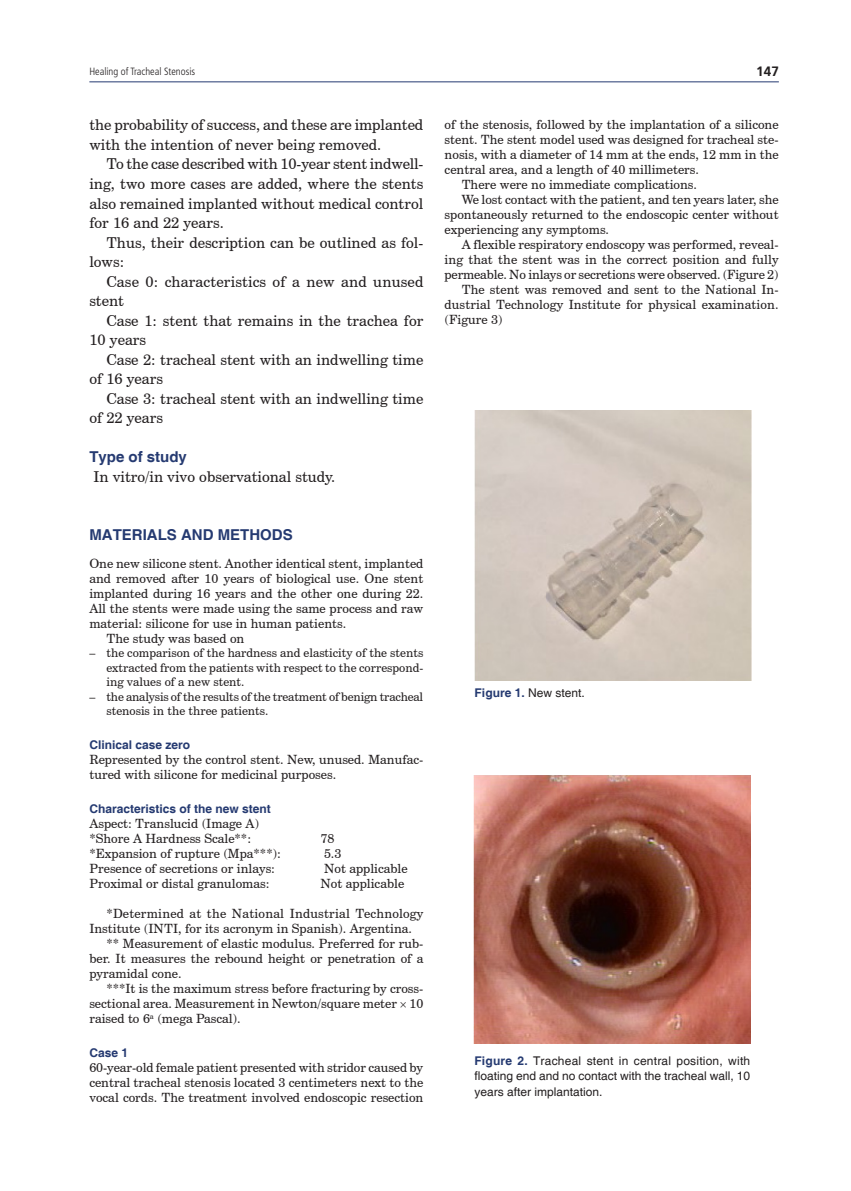
<style>
.page{position:relative;width:851px;height:1191px;background:#fff}
.page>*{position:absolute;margin:0;border:0;box-sizing:border-box;transform-origin:0 0}
.t1{font:15px/19.5px "Century Schoolbook BT";color:#231f20}
.t2{font:700 15px "Helvetica";color:#253a71}
.t3{font:700 13.5px "Frutiger";color:#231f20}
.t4{font:12.75px/15px "Century Schoolbook BT";color:#231f20}
.t5{font:12px/14.4px "Century Schoolbook BT";color:#231f20;text-align:justify}
.t6{font:12px/15.8px "Helvetica";color:#231f20;text-align:justify}
.t7{font:700 12px "Helvetica";color:#253a71}
.t8{font:300 condensed 10.5px "Frutiger LT Std";color:#231f20}
.s1{font-weight:700;color:#253a71}
</style>
<div class="page">
<hr style="left:89px;top:81px;width:689px;height:1px;background:#253a71">
<img style="left:474px;top:410px;width:277px;height:270px">
<img style="left:473px;top:775px;width:277px;height:269px">
<p class="t8" style="left:89px;top:66px;width:107px">Healing of Tracheal Stenosis</p>
<p class="t3" style="left:756px;top:63px;width:24px">147</p>
<p class="t1" style="left:89px;top:115px;width:335px">the probability of success, and these are implanted with the intention of never being removed.</p>
<p class="t1" style="left:89px;top:154px;width:335px;text-align:justify;text-indent:17px">To the case described with 10-year stent indwell&shy;ing, two more cases are added, where the stents also remained implanted without medical control for 16 and 22 years.</p>
<p class="t1" style="left:89px;top:232px;width:335px;text-indent:17px">Thus, their description can be outlined as fol&shy;lows:</p>
<p class="t1" style="left:89px;top:271px;width:335px;text-indent:17px">Case 0: characteristics of a new and unused stent</p>
<p class="t1" style="left:89px;top:310px;width:335px;text-indent:17px">Case 1: stent that remains in the trachea for<br>10 years</p>
<p class="t1" style="left:89px;top:349px;width:335px;text-indent:17px">Case 2: tracheal stent with an indwelling time of 16 years</p>
<p class="t1" style="left:89px;top:388px;width:335px;text-indent:17px">Case 3: tracheal stent with an indwelling time of 22 years</p>
<p class="t2" style="left:89px;top:447px;width:99px">Type of study</p>
<p class="t1" style="left:93px;top:466px;width:243px">In vitro/in vivo observational study.</p>
<p class="t2" style="left:89px;top:525px;width:205px">MATERIALS AND METHODS</p>
<p class="t4" style="left:89px;top:555px;width:335px">One new silicone stent. Another identical stent, implanted</p>
<p class="t4" style="left:89px;top:570px;width:335px">and removed after 10 years of biological use. One stent</p>
<p class="t4" style="left:89px;top:585px;width:335px">implanted during 16 years and the other one during 22.</p>
<p class="t4" style="left:89px;top:600px;width:335px">All the stents were made using the same process and raw</p>
<p class="t4" style="left:89px;top:615px;width:258px">material: silicone for use in human patients.</p>
<p class="t4" style="left:106px;top:630px;width:139px">The study was based on</p>
<p class="t5" style="left:106px;top:645px;width:318px;text-indent:-17px">– the comparison of the hardness and elasticity of the stents extracted from the patients with respect to the correspond&shy;ing values of a new stent.</p>
<p class="t5" style="left:106px;top:689px;width:318px;text-indent:-17px">– the analysis of the results of the treatment of benign tracheal stenosis in the three patients.</p>
<p class="t7" style="left:89px;top:737px;width:102px">Clinical case zero</p>
<p class="t4" style="left:89px;top:751px;width:335px">Represented by the control stent. New, unused. Manufac&shy;tured with silicone for medicinal purposes.</p>
<p class="t7" style="left:89px;top:801px;width:183px">Characteristics of the new stent</p>
<p class="t4" style="left:89px;top:815px;width:171px">Aspect: Translucid (Image A) *Shore A Hardness Scale**:</p>
<p class="t4" style="left:320px;top:830px;width:15px">78</p>
<p class="t4" style="left:89px;top:845px;width:193px">*Expansion of rupture (Mpa***):</p>
<p class="t4" style="left:324px;top:845px;width:19px">5.3</p>
<p class="t4" style="left:89px;top:860px;width:187px">Presence of secretions or inlays:</p>
<p class="t4" style="left:324px;top:860px;width:85px">Not applicable</p>
<p class="t4" style="left:89px;top:875px;width:182px">Proximal or distal granulomas:</p>
<p class="t4" style="left:320px;top:875px;width:85px">Not applicable</p>
<p class="t4" style="left:106px;top:905px;width:318px">*Determined at the National Industrial Technology</p>
<p class="t4" style="left:89px;top:920px;width:324px">Institute (INTI, for its acronym in Spanish). Argentina.</p>
<p class="t4" style="left:106px;top:935px;width:318px">** Measurement of elastic modulus. Preferred for rub-</p>
<p class="t4" style="left:89px;top:950px;width:335px">ber. It measures the rebound height or penetration of a</p>
<p class="t4" style="left:89px;top:965px;width:94px">pyramidal cone.</p>
<p class="t4" style="left:106px;top:980px;width:318px">***It is the maximum stress before fracturing by cross-</p>
<p class="t4" style="left:89px;top:995px;width:335px">sectional area. Measurement in Newton/square meter 10</p>
<p class="t4" style="left:89px;top:1010px;width:153px">raised to 6<sup>a</sup> (mega Pascal).</p>
<p class="t7" style="left:89px;top:1045px;width:40px">Case 1</p>
<p class="t4" style="left:89px;top:1059px;width:335px;text-align:justify">60-year-old female patient presented with stridor caused by central tracheal stenosis located 3 centimeters next to the vocal cords. The treatment involved endoscopic resection</p>
<p class="t4" style="left:444px;top:117px;width:335px">of the stenosis, followed by the implantation of a silicone</p>
<p class="t4" style="left:444px;top:132px;width:335px">stent. The stent model used was designed for tracheal ste-</p>
<p class="t4" style="left:444px;top:147px;width:335px">nosis, with a diameter of 14 mm at the ends, 12 mm in the</p>
<p class="t4" style="left:444px;top:162px;width:256px">central area, and a length of 40 millimeters.</p>
<p class="t4" style="left:461px;top:177px;width:237px">There were no immediate complications.</p>
<p class="t4" style="left:461px;top:192px;width:318px">We lost contact with the patient, and ten years later, she</p>
<p class="t4" style="left:444px;top:207px;width:335px">spontaneously returned to the endoscopic center without</p>
<p class="t4" style="left:444px;top:222px;width:166px">experiencing any symptoms.</p>
<p class="t4" style="left:461px;top:237px;width:318px">A flexible respiratory endoscopy was performed, reveal-</p>
<p class="t4" style="left:444px;top:252px;width:335px">ing that the stent was in the correct position and fully</p>
<p class="t4" style="left:444px;top:267px;width:335px">permeable. No inlays or secretions were observed. (Figure 2)</p>
<p class="t4" style="left:461px;top:282px;width:318px">The stent was removed and sent to the National In-</p>
<p class="t4" style="left:444px;top:297px;width:335px">dustrial Technology Institute for physical examination.</p>
<p class="t4" style="left:444px;top:312px;width:59px">(Figure 3)</p>
<p class="t6" style="left:474px;top:685px;width:112px"><span class="s1">Figure 1.</span> New stent.</p>
<p class="t6" style="left:474px;top:1053px;width:277px"><span class="s1">Figure 2.</span> Tracheal stent in central position, with floating end and no contact with the tracheal wall, 10 years after implantation.</p>
</div>
